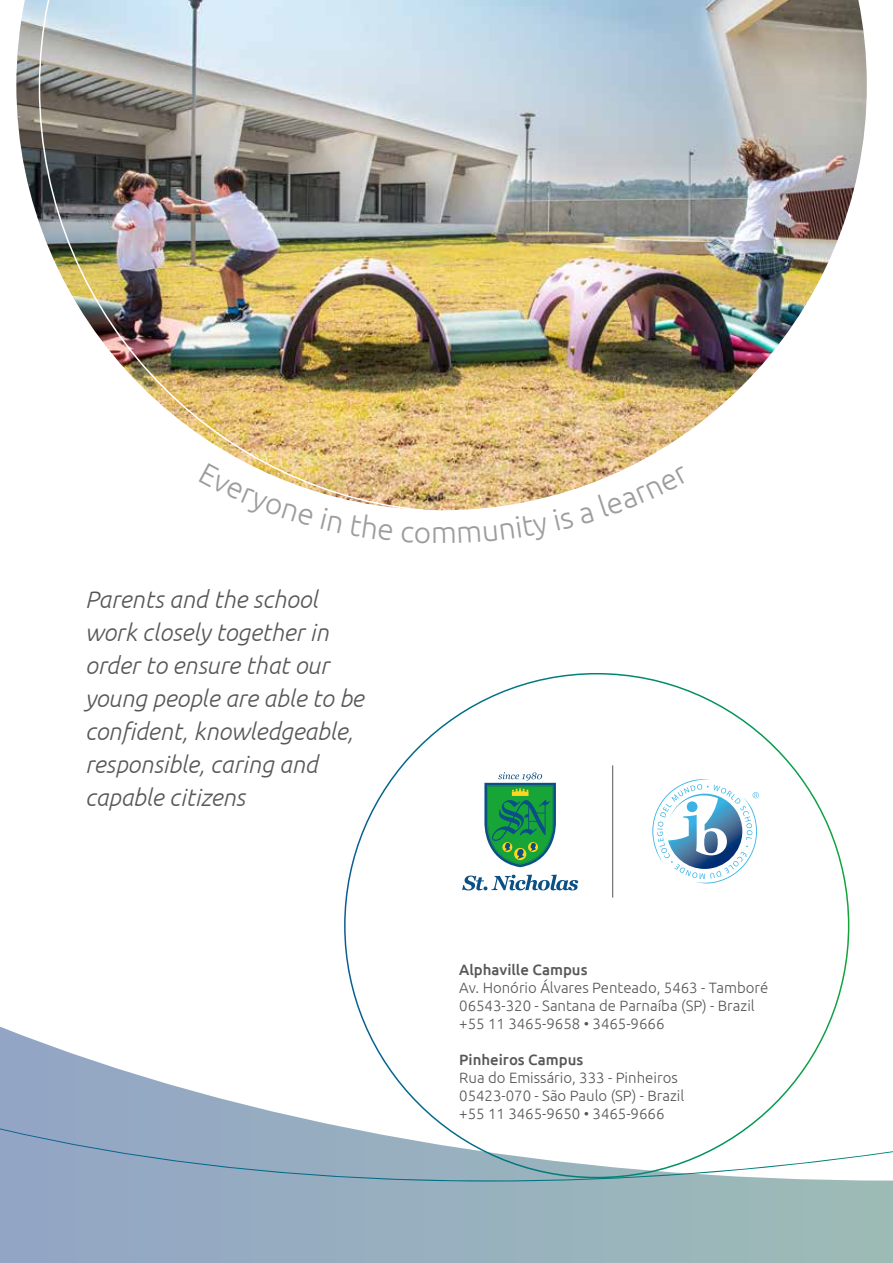
<style>
.page{position:relative;width:893px;height:1263px;background:#fff}
.page>*{position:absolute;margin:0;border:0;box-sizing:border-box;transform-origin:0 0}
.t1{font:300 30px "Ubuntu";color:#9d9d9c}
.t2{font:italic 300 24px/33px "Ubuntu";color:#575756}
.t3{font:300 15px/18px "Ubuntu";color:#575756}
.t4{font:500 15px "Ubuntu";color:#575756}
</style>
<div class="page">
<svg style="left:0;top:1027px;width:893px;height:236px"></svg>
<svg style="left:0;top:1128px;width:893px;height:69px"></svg>
<img style="left:16px;top:0;width:23px;height:222px">
<img style="left:39px;top:0;width:828px;height:511px">
<hr style="left:612px;top:765px;width:1px;height:132px;background:#575756">
<svg style="left:652px;top:779px;width:107px;height:104px"></svg>
<svg style="left:462px;top:875px;width:116px;height:15px"></svg>
<svg style="left:484px;top:772px;width:72px;height:95px"></svg>
<svg style="left:199px;top:463px;width:115px;height:48px"></svg>
<svg style="left:320px;top:507px;width:23px;height:4px"></svg>
<svg style="left:459px;top:466px;width:231px;height:45px"></svg>
<h2 class="t2" style="left:85px;top:582px;width:280px">Parents and the school work closely together in order to ensure that our young people are able to be confident, knowledgeable, responsible, caring and capable citizens</h2>
<h1 class="t1" style="left:431px;top:515px;width:28px">m</h1>
<p class="t4" style="left:459px;top:960px;width:130px">Alphaville Campus</p>
<p class="t3" style="left:459px;top:978px;width:311px">Av. Honório Álvares Penteado, 5463 - Tamboré<br>06543-320 - Santana de Parnaíba (SP) - Brazil +55 11 3465-9658 • 3465-9666</p>
<p class="t4" style="left:459px;top:1050px;width:126px">Pinheiros Campus</p>
<p class="t3" style="left:459px;top:1068px;width:227px">Rua do Emissário, 333 - Pinheiros<br>05423-070 - São Paulo (SP) - Brazil +55 11 3465-9650 • 3465-9666</p>
</div>
